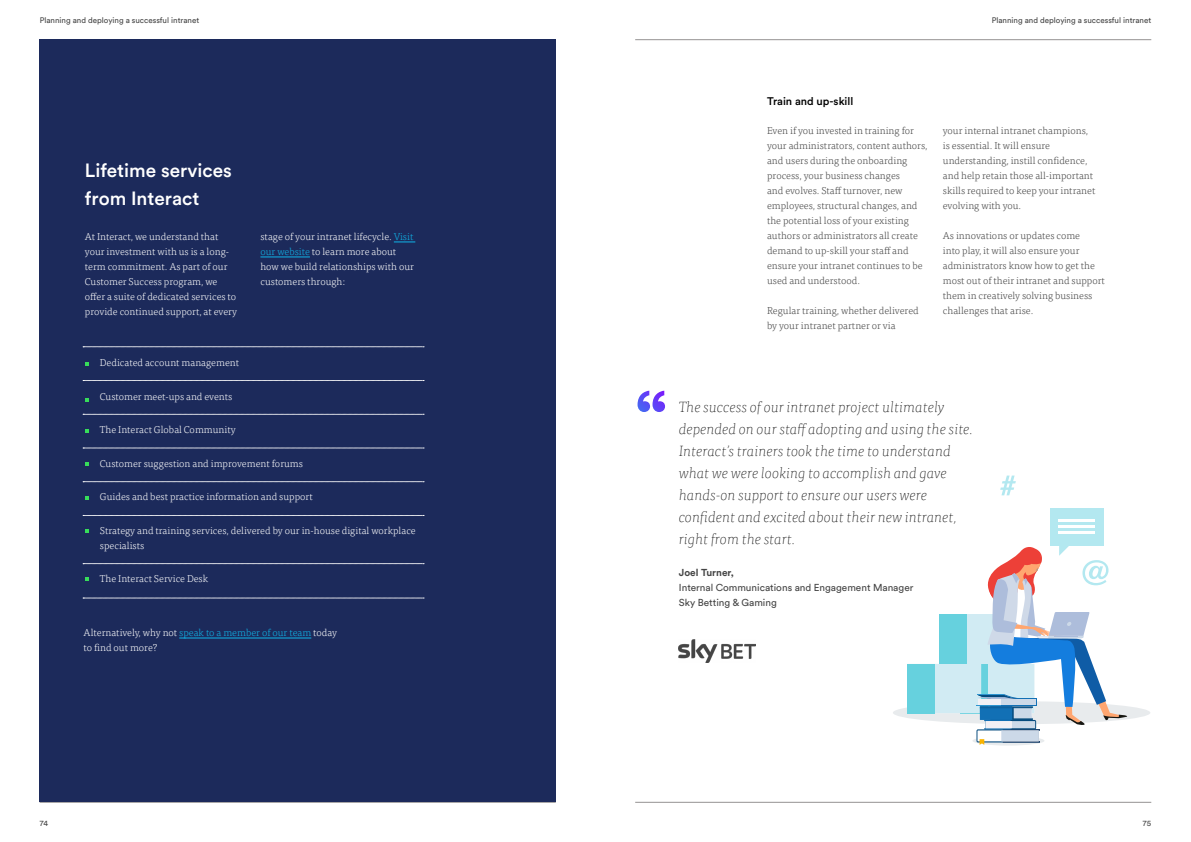
<style>
.page{position:relative;width:1191px;height:842px;background:#fff}
.page>*{position:absolute;margin:0;border:0;box-sizing:border-box;transform-origin:0 0}
.t1{font:700 76px "Circular Std";color:#fff}
.t2{font:500 19px/28px "Circular Std";color:#fff}
.t3{font:italic 100 15px/22px "Tisa OT";color:#000}
.t4{font:500 11px "Circular Std";color:#000}
.t5{font:300 10px/15px "Tisa OT";color:#444}
.t6{font:300 10px/15px "Tisa OT";color:#fff}
.t7{font:10px/14.6px "Circular Std";color:#444}
.t8{font:700 10px "Circular Std";color:#444}
.t9{font:8px "Circular Std";color:#444}
.s1{color:#10b5e8}
</style>
<div class="page">
<hr style="left:40px;top:802px;width:516px;height:1px;background:#959292">
<hr style="left:635px;top:40px;width:516px;height:1px;background:#959292">
<hr style="left:635px;top:802px;width:516px;height:1px;background:#959292">
<div style="left:40px;top:40px;width:516px;height:762px;background:#1c2a5b"></div>
<svg style="left:394px;top:242px;width:21px;height:1px"></svg>
<hr style="left:260px;top:257px;width:50px;height:1px;background:#10b5e8">
<hr style="left:179px;top:638px;width:132px;height:1px;background:#10b5e8">
<svg style="left:83px;top:347px;width:341px;height:1px"></svg>
<svg style="left:83px;top:598px;width:341px;height:1px"></svg>
<svg style="left:83px;top:380px;width:341px;height:1px"></svg>
<svg style="left:83px;top:414px;width:341px;height:1px"></svg>
<svg style="left:83px;top:448px;width:341px;height:1px"></svg>
<svg style="left:83px;top:482px;width:341px;height:1px"></svg>
<svg style="left:83px;top:515px;width:341px;height:1px"></svg>
<svg style="left:83px;top:563px;width:341px;height:1px"></svg>
<svg style="left:85px;top:362px;width:4px;height:4px"></svg>
<svg style="left:85px;top:398px;width:4px;height:3px"></svg>
<svg style="left:85px;top:429px;width:4px;height:4px"></svg>
<svg style="left:85px;top:462px;width:4px;height:4px"></svg>
<svg style="left:85px;top:496px;width:4px;height:4px"></svg>
<svg style="left:85px;top:577px;width:4px;height:3px"></svg>
<svg style="left:85px;top:529px;width:4px;height:4px"></svg>
<div style="left:972px;top:736px;width:72px;height:10px;background:#f3f4f5;border-radius:50%"></div>
<svg style="left:1000px;top:476px;width:16px;height:19px"></svg>
<div style="left:1049px;top:508px;width:54px;height:38px;background:#b3e8f0"></div>
<hr style="left:1058px;top:519px;width:36px;height:3px;background:#fff">
<hr style="left:1058px;top:526px;width:36px;height:2px;background:#fff">
<hr style="left:1058px;top:532px;width:36px;height:2px;background:#fff">
<svg style="left:893px;top:539px;width:257px;height:206px"></svg>
<img style="left:679px;top:639px;width:76px;height:24px">
<p class="t9" style="left:40px;top:16px;width:161px">Planning and deploying a successful intranet</p>
<p class="t9" style="left:991px;top:16px;width:161px">Planning and deploying a successful intranet</p>
<h2 class="t2" style="left:85px;top:156px;width:148px">Lifetime services from Interact</h2>
<p class="t6" style="left:85px;top:229px;width:154px">At Interact, we understand that your investment with us is a long&shy;term commitment. As part of our Customer Success program, we offer a suite of dedicated services to provide continued support, at every</p>
<p class="t6" style="left:260px;top:229px;width:155px">stage of your intranet lifecycle. <span class="s1">Visit our website</span> to learn more about how we build relationships with our customers through:</p>
<p class="t6" style="left:100px;top:356px;width:141px">Dedicated account management</p>
<p class="t6" style="left:100px;top:389px;width:134px">Customer meet-ups and events</p>
<p class="t6" style="left:100px;top:423px;width:137px">The Interact Global Community</p>
<p class="t6" style="left:100px;top:456px;width:204px">Customer suggestion and improvement forums</p>
<p class="t6" style="left:100px;top:490px;width:214px">Guides and best practice information and support</p>
<p class="t6" style="left:100px;top:523px;width:317px">Strategy and training services, delivered by our in-house digital workplace specialists</p>
<p class="t6" style="left:100px;top:572px;width:110px">The Interact Service Desk</p>
<p class="t6" style="left:84px;top:625px;width:255px">Alternatively, why not <span class="s1">speak to a member of our team</span> today to find out more?</p>
<p class="t4" style="left:767px;top:95px;width:88px">Train and up-skill</p>
<p class="t5" style="left:767px;top:123px;width:162px">Even if you invested in training for your administrators, content authors, and users during the onboarding process, your business changes<br>and evolves. Staff turnover, new employees, structural changes, and the potential loss of your existing authors or administrators all create demand to up-skill your staff and ensure your intranet continues to be used and understood.</p>
<p class="t5" style="left:767px;top:303px;width:153px">Regular training, whether delivered by your intranet partner or via</p>
<p class="t5" style="left:943px;top:123px;width:154px">your internal intranet champions, is essential. It will ensure understanding, instill confidence, and help retain those all-important skills required to keep your intranet evolving with you.</p>
<p class="t5" style="left:943px;top:228px;width:164px">As innovations or updates come<br>into play, it will also ensure your administrators know how to get the most out of their intranet and support them in creatively solving business challenges that arise.</p>
<h1 class="t1" style="left:635px;top:369px;width:34px">“</h1>
<p class="t3" style="left:679px;top:396px;width:295px">The success of our intranet project ultimately depended on our staff adopting and using the site.<br>Interact’s trainers took the time to understand what we were looking to accomplish and gave hands-on support to ensure our users were confident and excited about their new intranet, right from the start.</p>
<p class="t8" style="left:679px;top:566px;width:56px">Joel Turner,</p>
<p class="t7" style="left:679px;top:580px;width:236px">Internal Communications and Engagement Manager<br>Sky Betting &amp; Gaming</p>
<p class="t9" style="left:40px;top:818px;width:10px">74</p>
<p class="t9" style="left:1142px;top:818px;width:10px">75</p>
</div>
